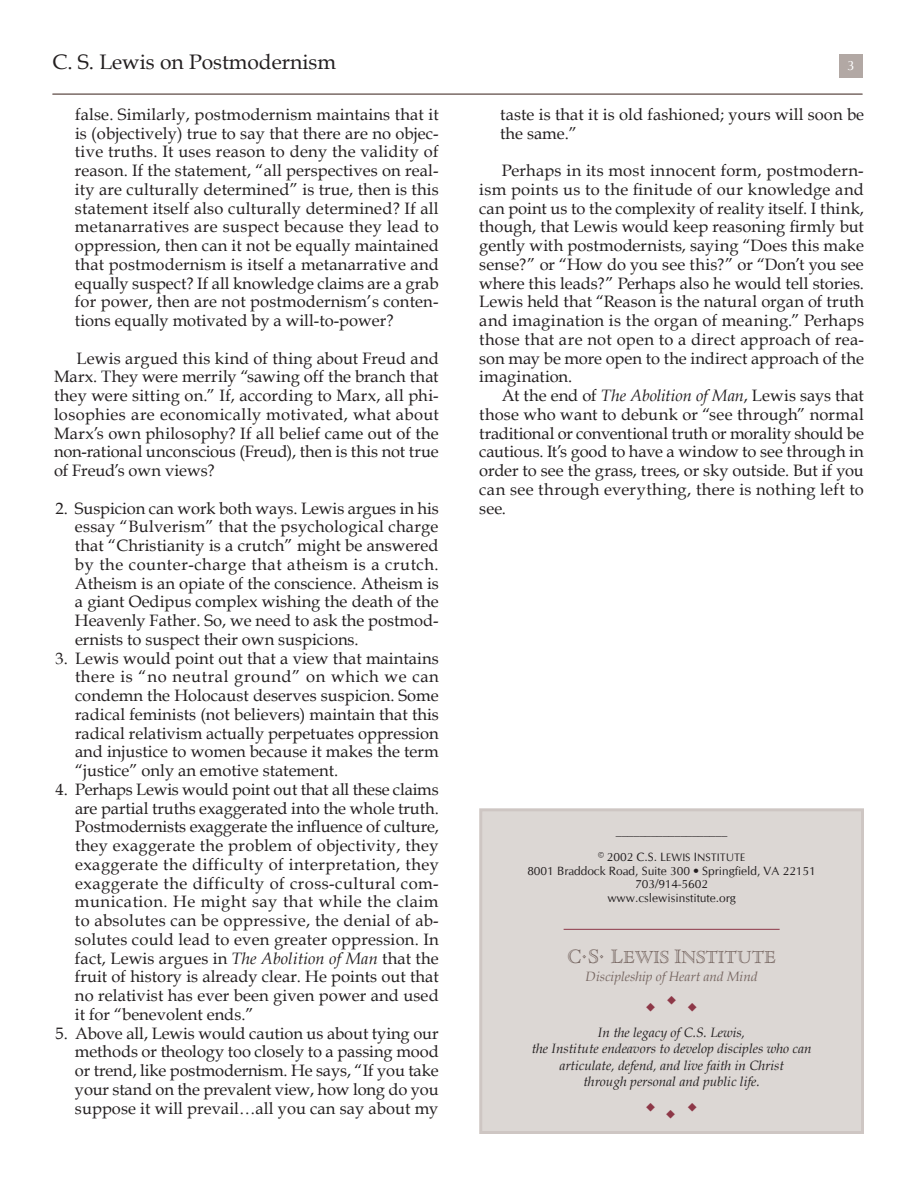
<style>
.page{position:relative;width:918px;height:1188px;background:#fff}
.page>*{position:absolute;margin:0;border:0;box-sizing:border-box;transform-origin:0 0}
.t1{font:21px "Book Antiqua";color:#231f20}
.t2{font:18.9px "Cloister Open Face";color:#776762}
.t3{font:16.5px/18.8px "Book Antiqua";color:#231f20;text-align:justify}
.t4{font:italic 13.5px/16.5px "Book Antiqua";color:#231f20;text-align:center}
.t5{font:italic 13.5px "Book Antiqua";color:#776762}
.t6{font:13.5px "CG Omega";color:#fff}
.t7{font:12px/13.5px "CG Omega";color:#231f20;text-align:center}
.t8{font:10.8px "CG Omega";color:#231f20}
.s1{font-style:italic}
.s2{font-size:12px}
.s3{font-size:21px}
</style>
<div class="page">
<div style="left:839px;top:54px;width:23px;height:24px;background:#b2a8a4"></div>
<hr style="left:52px;top:94px;width:810px;height:1px;background:#776762">
<div style="left:481px;top:810px;width:381px;height:322px;background:#dcd7d4"></div>
<div style="left:479px;top:808px;width:385px;height:326px;border:3px solid #cec6c3"></div>
<hr style="left:564px;top:929px;width:216px;height:1px;background:#8d3747">
<p class="t1" style="left:52px;top:48px;width:285px">C. S. Lewis on Postmodernism</p>
<p class="t6" style="left:847px;top:57px;width:9px">3</p>
<p class="t3" style="left:75px;top:105px;width:365px">false. Similarly, postmodernism maintains that it is (objectively) true to say that there are no objec&shy;tive truths. It uses reason to deny the validity of reason. If the statement, “all perspectives on real&shy;ity are culturally determined” is true, then is this statement itself also culturally determined? If all metanarratives are suspect because they lead to oppression, then can it not be equally maintained that postmodernism is itself a metanarrative and equally suspect? If all knowledge claims are a grab for power, then are not postmodernism’s conten&shy;tions equally motivated by a will-to-power?</p>
<p class="t3" style="left:54px;top:348px;width:386px;text-indent:23px">Lewis argued this kind of thing about Freud and Marx. They were merrily “sawing off the branch that they were sitting on.” If, according to Marx, all phi&shy;losophies are economically motivated, what about Marx’s own philosophy? If all belief came out of the non-rational unconscious (Freud), then is this not true of Freud’s own views?</p>
<p class="t3" style="left:75px;top:498px;width:365px;text-indent:-19px">2. Suspicion can work both ways. Lewis argues in his essay “Bulverism” that the psychological charge that “Christianity is a crutch” might be answered by the counter-charge that atheism is a crutch.<br>Atheism is an opiate of the conscience. Atheism is a giant Oedipus complex wishing the death of the Heavenly Father. So, we need to ask the postmod&shy;ernists to suspect their own suspicions.</p>
<p class="t3" style="left:75px;top:648px;width:365px;text-indent:-20px">3. Lewis would point out that a view that maintains there is “no neutral ground” on which we can condemn the Holocaust deserves suspicion. Some radical feminists (not believers) maintain that this radical relativism actually perpetuates oppression and injustice to women because it makes the term “justice” only an emotive statement.</p>
<p class="t3" style="left:75px;top:780px;width:365px;text-indent:-20px">4. Perhaps Lewis would point out that all these claims are partial truths exaggerated into the whole truth.<br>Postmodernists exaggerate the influence of culture, they exaggerate the problem of objectivity, they exaggerate the difficulty of interpretation, they exaggerate the difficulty of cross-cultural com&shy;munication. He might say that while the claim to absolutes can be oppressive, the denial of ab&shy;solutes could lead to even greater oppression. In fact, Lewis argues in <span class="s1">The Abolition of Man</span> that the fruit of history is already clear. He points out that no relativist has ever been given power and used it for “benevolent ends.”</p>
<p class="t3" style="left:75px;top:1023px;width:365px;text-indent:-19px">5. Above all, Lewis would caution us about tying our methods or theology too closely to a passing mood or trend, like postmodernism. He says, “If you take your stand on the prevalent view, how long do you suppose it will prevail…all you can say about my</p>
<p class="t3" style="left:500px;top:105px;width:365px">taste is that it is old fashioned; yours will soon be the same.”</p>
<p class="t3" style="left:479px;top:161px;width:386px;text-indent:23px">Perhaps in its most innocent form, postmodern&shy;ism points us to the finitude of our knowledge and can point us to the complexity of reality itself. I think, though, that Lewis would keep reasoning firmly but gently with postmodernists, saying “Does this make sense?” or “How do you see this?” or “Don’t you see where this leads?” Perhaps also he would tell stories.<br>Lewis held that “Reason is the natural organ of truth and imagination is the organ of meaning.” Perhaps those that are not open to a direct approach of rea&shy;son may be more open to the indirect approach of the imagination.</p>
<p class="t3" style="left:479px;top:386px;width:386px;text-indent:23px">At the end of <span class="s1">The Abolition of Man</span>, Lewis says that those who want to debunk or “see through” normal traditional or conventional truth or morality should be cautious. It’s good to have a window to see through in order to see the grass, trees, or sky outside. But if you can see through everything, there is nothing left to see.</p>
<p class="t7" style="left:616px;top:823px;width:113px">___________________</p>
<p class="t8" style="left:598px;top:851px;width:149px"><span class="s2">© 2002 C.S. L</span>EWIS <span class="s2">I</span>NSTITUTE</p>
<p class="t7" style="left:527px;top:864px;width:290px">8001 Braddock Road, Suite 300 • Springfield, VA 22151<br>703/914-5602<br>www.cslewisinstitute.org</p>
<p class="t2" style="left:567px;top:947px;width:210px"><span class="s3">C</span><sup>.</sup><span class="s3">S</span><sup>.</sup> <span class="s3">L</span>EWIS <span class="s3">I</span>NSTITUTE</p>
<p class="t5" style="left:586px;top:967px;width:174px">Discipleship of Heart and Mind</p>
<p class="t4" style="left:532px;top:1024px;width:281px">In the legacy of C.S. Lewis,<br>the Institute endeavors to develop disciples who can articulate, defend, and live faith in Christ<br>through personal and public life.</p>
</div>
